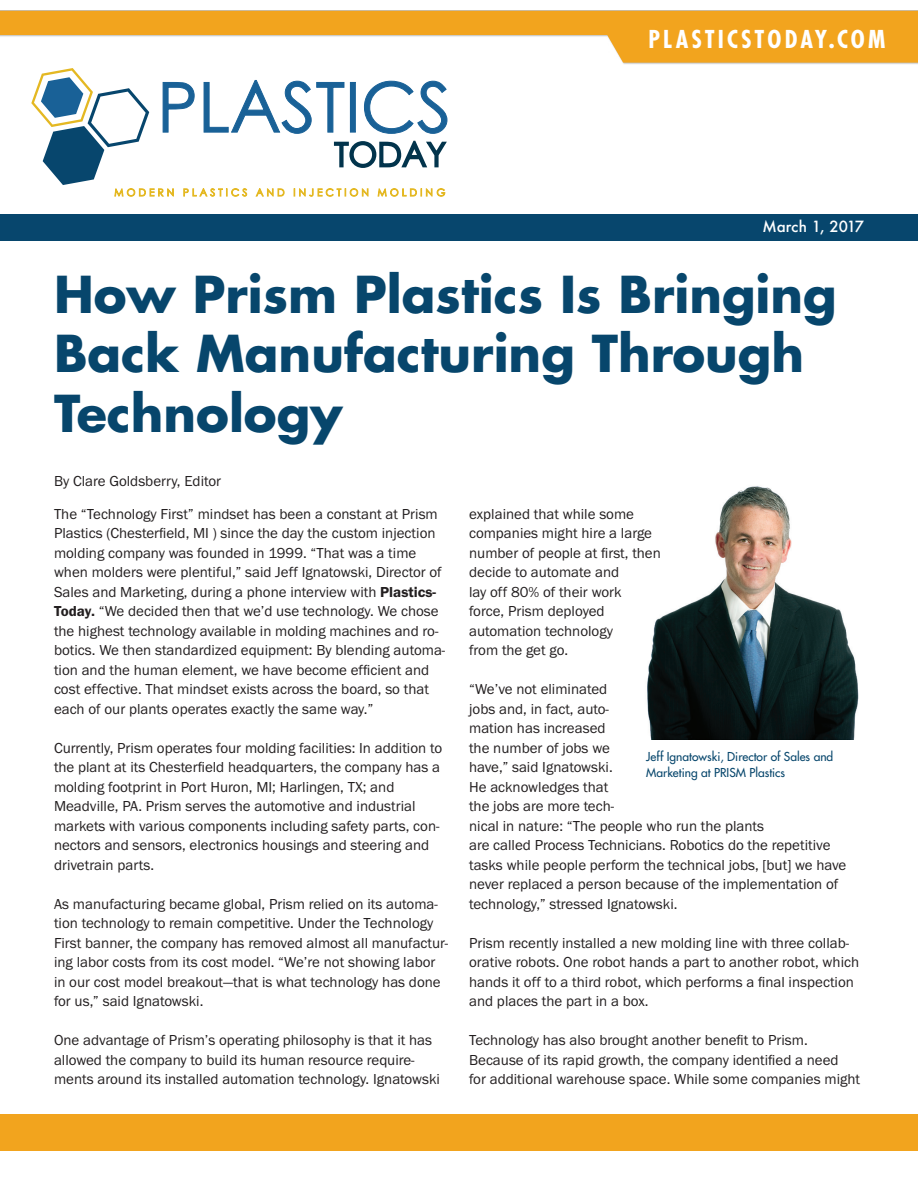
<style>
.page{position:relative;width:918px;height:1188px;background:#fff}
.page>*{position:absolute;margin:0;border:0;box-sizing:border-box;transform-origin:0 0}
.hd_1{font:700 49.5px/59.4px "Futura";color:#07466c}
.t1{font:700 condensed 24px "Futura";letter-spacing:.13em;color:#fff}
.text{font:15px/19.5px "Franklin Gothic EF";color:#231f20}
.date{font:500 15px "Futura";color:#fff}
.caption_-_new{font:12px/16.5px "Futura";color:#07466c}
.s1{font-weight:600}
</style>
<div class="page">
<svg style="left:0;top:11px;width:918px;height:52px;fill:#f2a41e"></svg>
<svg style="left:31px;top:68px;width:416px;height:129px"></svg>
<div style="left:0;top:214px;width:918px;height:26px;background:#07466d"></div>
<div style="left:0;top:1114px;width:918px;height:37px;background:#f2a41e"></div>
<img style="left:647px;top:486px;width:212px;height:254px">
<p class="t1" style="left:648px;top:24px;width:239px">PLASTICSTODAY.COM</p>
<p class="date" style="left:762px;top:216px;width:103px">March 1, 2017</p>
<p class="hd_1" style="left:54px;top:263px;width:784px">How Prism Plastics Is Bringing<br>Back Manufacturing Through<br>Technology</p>
<p class="text" style="left:54px;top:472px;width:169px">By Clare Goldsberry, Editor</p>
<p class="text" style="left:54px;top:504px;width:393px">The “Technology First” mindset has been a constant at Prism Plastics (Chesterfield, MI ) since the day the custom injection molding company was founded in 1999. “That was a time when molders were plentiful,” said Jeff Ignatowski, Director of Sales and Marketing, during a phone interview with <span class="s1">Plastics-Today.</span> “We decided then that we’d use technology. We chose the highest technology available in molding machines and ro&shy;botics. We then standardized equipment: By blending automa&shy;tion and the human element, we have become efficient and cost effective. That mindset exists across the board, so that each of our plants operates exactly the same way.”</p>
<p class="text" style="left:54px;top:738px;width:390px">Currently, Prism operates four molding facilities: In addition to the plant at its Chesterfield headquarters, the company has a molding footprint in Port Huron, MI; Harlingen, TX; and Meadville, PA. Prism serves the automotive and industrial markets with various components including safety parts, con&shy;nectors and sensors, electronics housings and steering and drivetrain parts.</p>
<p class="text" style="left:54px;top:894px;width:396px">As manufacturing became global, Prism relied on its automa&shy;tion technology to remain competitive. Under the Technology First banner, the company has removed almost all manufactur&shy;ing labor costs from its cost model. “We’re not showing labor in our cost model breakout—that is what technology has done for us,” said Ignatowski.</p>
<p class="text" style="left:54px;top:1031px;width:387px">One advantage of Prism’s operating philosophy is that it has allowed the company to build its human resource require&shy;ments around its installed automation technology. Ignatowski</p>
<p class="text" style="left:469px;top:504px;width:193px">explained that while some companies might hire a large number of people at first, then decide to automate and<br>lay off 80% of their work<br>force, Prism deployed automation technology<br>from the get go.</p>
<p class="text" style="left:469px;top:680px;width:379px">“We’ve not eliminated<br>jobs and, in fact, auto-<br>mation has increased<br>the number of jobs we<br>have,” said Ignatowski.<br>He acknowledges that<br>the jobs are more tech-<br>nical in nature: “The people who run the plants<br>are called Process Technicians. Robotics do the repetitive tasks while people perform the technical jobs, [but] we have never replaced a person because of the implementation of technology,” stressed Ignatowski.</p>
<p class="text" style="left:469px;top:933px;width:392px">Prism recently installed a new molding line with three collab&shy;orative robots. One robot hands a part to another robot, which hands it off to a third robot, which performs a final inspection and places the part in a box.</p>
<p class="text" style="left:469px;top:1031px;width:393px">Technology has also brought another benefit to Prism.<br>Because of its rapid growth, the company identified a need<br>for additional warehouse space. While some companies might</p>
<p class="caption_-_new" style="left:646px;top:748px;width:189px">Jeff Ignatowski, Director of Sales and<br>Marketing at PRISM Plastics</p>
</div>
